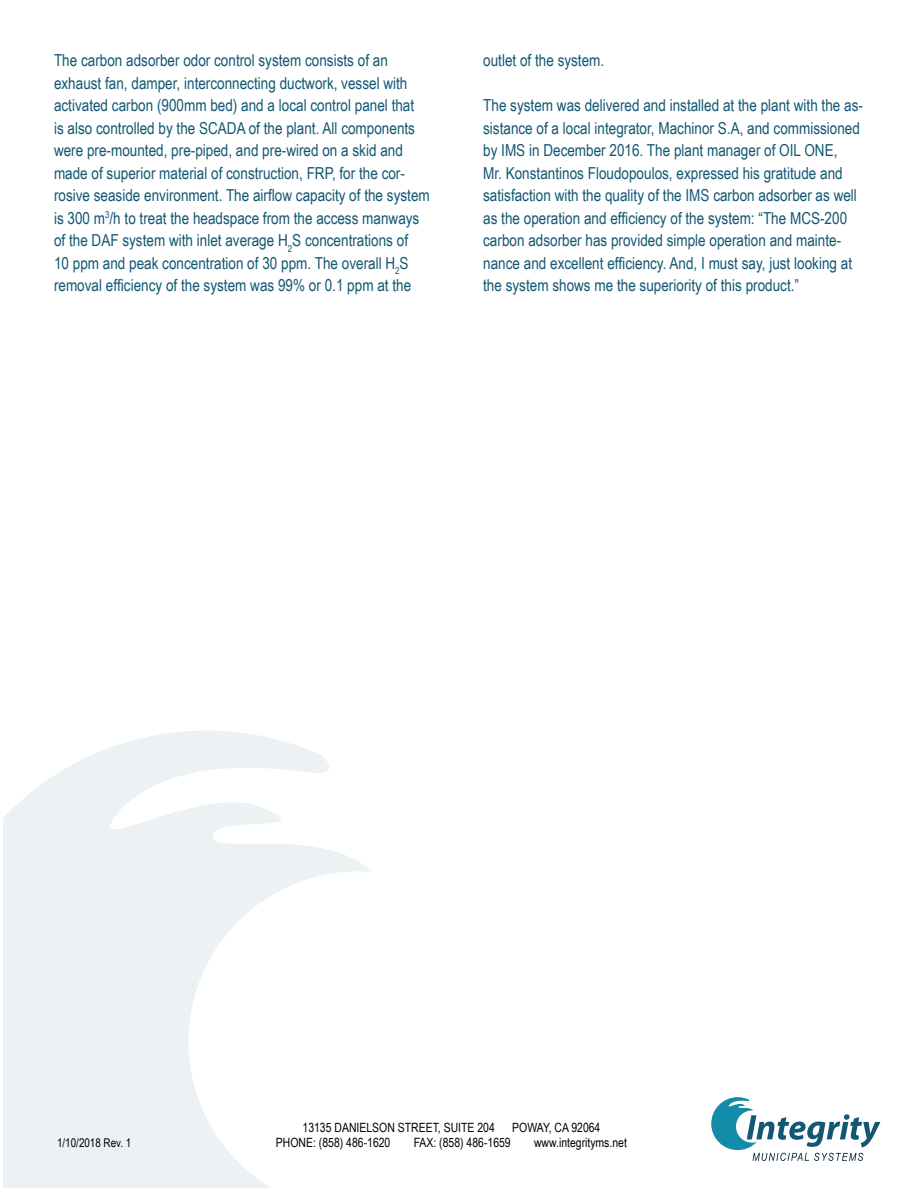
<style>
.page{position:relative;width:918px;height:1188px;background:#fff}
.page>*{position:absolute;margin:0;border:0;box-sizing:border-box;transform-origin:0 0}
.t1{font:16.5px/22.5px "Arial Narrow";color:#125773}
.t2{font:12.75px "Arial Narrow";color:#000}
.t3{font:12px "Arial Narrow";color:#000}
</style>
<div class="page">
<svg style="left:711px;top:1097px;width:169px;height:64px"></svg>
<svg style="left:3px;top:731px;width:369px;height:457px;fill:#ecf1f4"></svg>
<p class="t1" style="left:54px;top:48px;width:377px">The carbon adsorber odor control system consists of an exhaust fan, damper, interconnecting ductwork, vessel with activated carbon (900mm bed) and a local control panel that<br>is also controlled by the SCADA of the plant. All components were pre-mounted, pre-piped, and pre-wired on a skid and made of superior material of construction, FRP, for the cor&shy;rosive seaside environment. The airflow capacity of the system is 300 m<sup>3</sup>/h to treat the headspace from the access manways of the DAF system with inlet average H<sub>2</sub>S concentrations of<br>10 ppm and peak concentration of 30 ppm. The overall H<sub>2</sub>S removal efficiency of the system was 99% or 0.1 ppm at the</p>
<p class="t1" style="left:483px;top:48px;width:123px">outlet of the system.</p>
<p class="t1" style="left:483px;top:93px;width:381px">The system was delivered and installed at the plant with the as&shy;sistance of a local integrator, Machinor S.A, and commissioned by IMS in December 2016. The plant manager of OIL ONE,<br>Mr. Konstantinos Floudopoulos, expressed his gratitude and satisfaction with the quality of the IMS carbon adsorber as well as the operation and efficiency of the system: “The MCS-200 carbon adsorber has provided simple operation and mainte&shy;nance and excellent efficiency. And, I must say, just looking at the system shows me the superiority of this product.”</p>
<p class="t2" style="left:303px;top:1118px;width:194px">13135 DANIELSON STREET, SUITE 204</p>
<p class="t2" style="left:512px;top:1118px;width:90px">POWAY, CA 92064</p>
<p class="t3" style="left:57px;top:1133px;width:76px">1/10/2018 Rev. 1</p>
<p class="t2" style="left:276px;top:1134px;width:116px">PHONE: (858) 486-1620</p>
<p class="t2" style="left:414px;top:1134px;width:99px">FAX: (858) 486-1659</p>
<p class="t2" style="left:534px;top:1134px;width:94px">www.integrityms.net</p>
</div>
